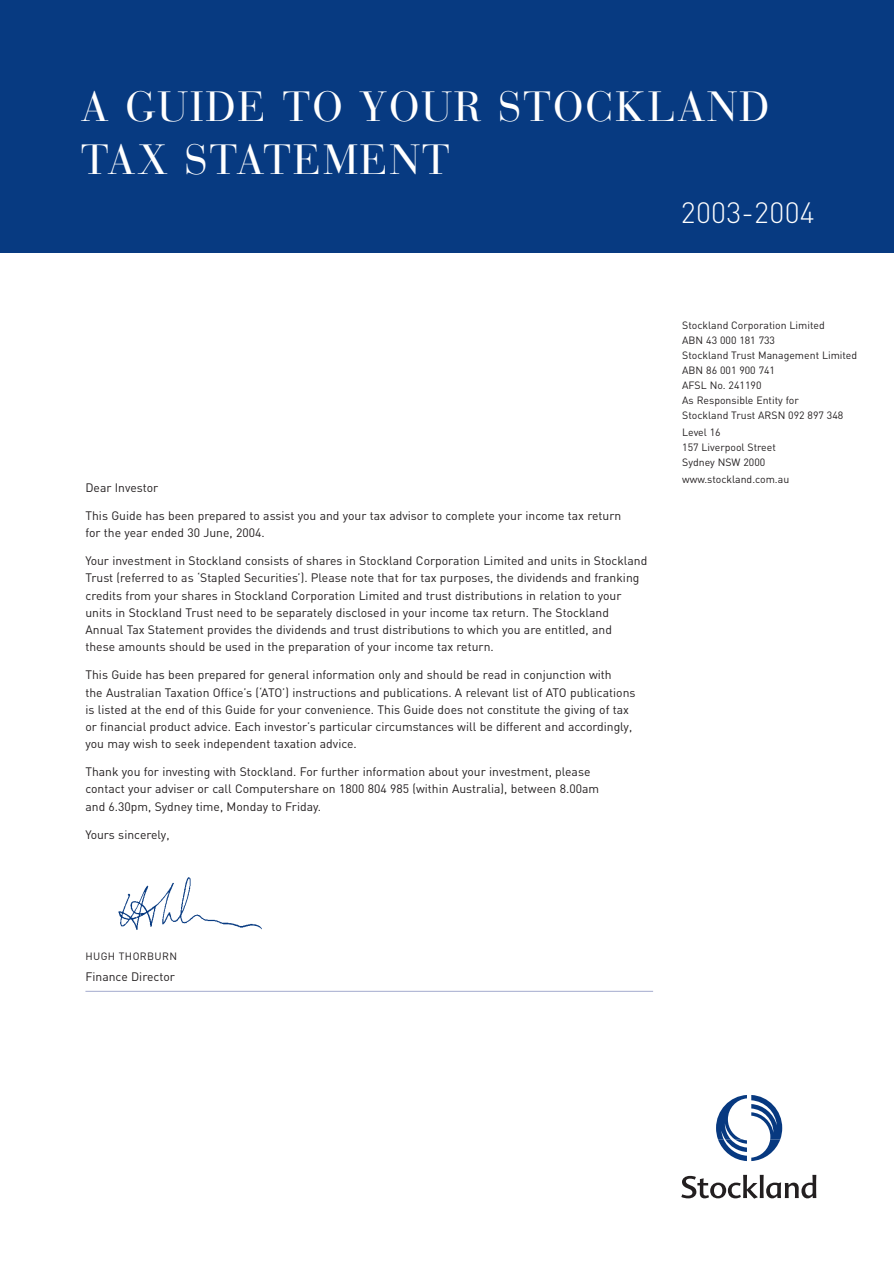
<style>
.page{position:relative;width:894px;height:1263px;background:#fff}
.page>*{position:absolute;margin:0;border:0;box-sizing:border-box;transform-origin:0 0}
.t1{font:42px/52.5px "Bauer Bodoni";letter-spacing:.045em;color:#fff}
.t2{font:300 28.95px "DIN";letter-spacing:.01em;color:#fff}
.t3{font:12.15px/17.2px "DIN";color:#231f20}
.t4{font:10.5px/15px "DIN";color:#231f20}
.t5{font:10.5px "DIN";letter-spacing:.035em;color:#231f20}
</style>
<div class="page">
<div style="left:0;top:0;width:894px;height:253px;background:#073a81"></div>
<hr style="left:85px;top:991px;width:568px;height:1px;background:#a3aacd">
<svg style="left:716px;top:1095px;width:66px;height:66px"></svg>
<svg style="left:681px;top:1175px;width:135px;height:24px"></svg>
<img style="left:118px;top:877px;width:144px;height:53px">
<h1 class="t1" style="left:81px;top:85px;width:690px">A GUIDE TO YOUR STOCKLAND<br>TAX STATEMENT</h1>
<h2 class="t2" style="left:681px;top:202px;width:135px">2003-2004</h2>
<p class="t3" style="left:85px;top:481px;width:74px">Dear Investor</p>
<p class="t3" style="left:85px;top:509px;width:537px">This Guide has been prepared to assist you and your tax advisor to complete your income tax return for the year ended 30 June, 2004.</p>
<p class="t3" style="left:85px;top:554px;width:563px">Your investment in Stockland consists of shares in Stockland Corporation Limited and units in Stockland Trust (referred to as ‘Stapled Securities’). Please note that for tax purposes, the dividends and franking credits from your shares in Stockland Corporation Limited and trust distributions in relation to your units in Stockland Trust need to be separately disclosed in your income tax return. The Stockland Annual Tax Statement provides the dividends and trust distributions to which you are entitled, and<br>these amounts should be used in the preparation of your income tax return.</p>
<p class="t3" style="left:85px;top:668px;width:552px">This Guide has been prepared for general information only and should be read in conjunction with<br>the Australian Taxation Office’s (‘ATO’) instructions and publications. A relevant list of ATO publications is listed at the end of this Guide for your convenience. This Guide does not constitute the giving of tax or financial product advice. Each investor’s particular circumstances will be different and accordingly, you may wish to seek independent taxation advice.</p>
<p class="t3" style="left:85px;top:765px;width:515px">Thank you for investing with Stockland. For further information about your investment, please contact your adviser or call Computershare on 1800 804 985 (within Australia), between 8.00am and 6.30pm, Sydney time, Monday to Friday.</p>
<p class="t3" style="left:85px;top:827px;width:86px">Yours sincerely,</p>
<p class="t4" style="left:682px;top:319px;width:177px">Stockland Corporation Limited<br>ABN 43 000 181 733<br>Stockland Trust Management Limited<br>ABN 86 001 900 741<br>AFSL No. 241190<br>As Responsible Entity for<br>Stockland Trust ARSN 092 897 348</p>
<p class="t4" style="left:682px;top:426px;width:95px">Level 16<br>157 Liverpool Street<br>Sydney NSW 2000</p>
<p class="t4" style="left:682px;top:473px;width:109px">www.stockland.com.au</p>
<p class="t5" style="left:85px;top:952px;width:93px">HUGH THORBURN</p>
<p class="t3" style="left:85px;top:969px;width:91px">Finance Director</p>
</div>
